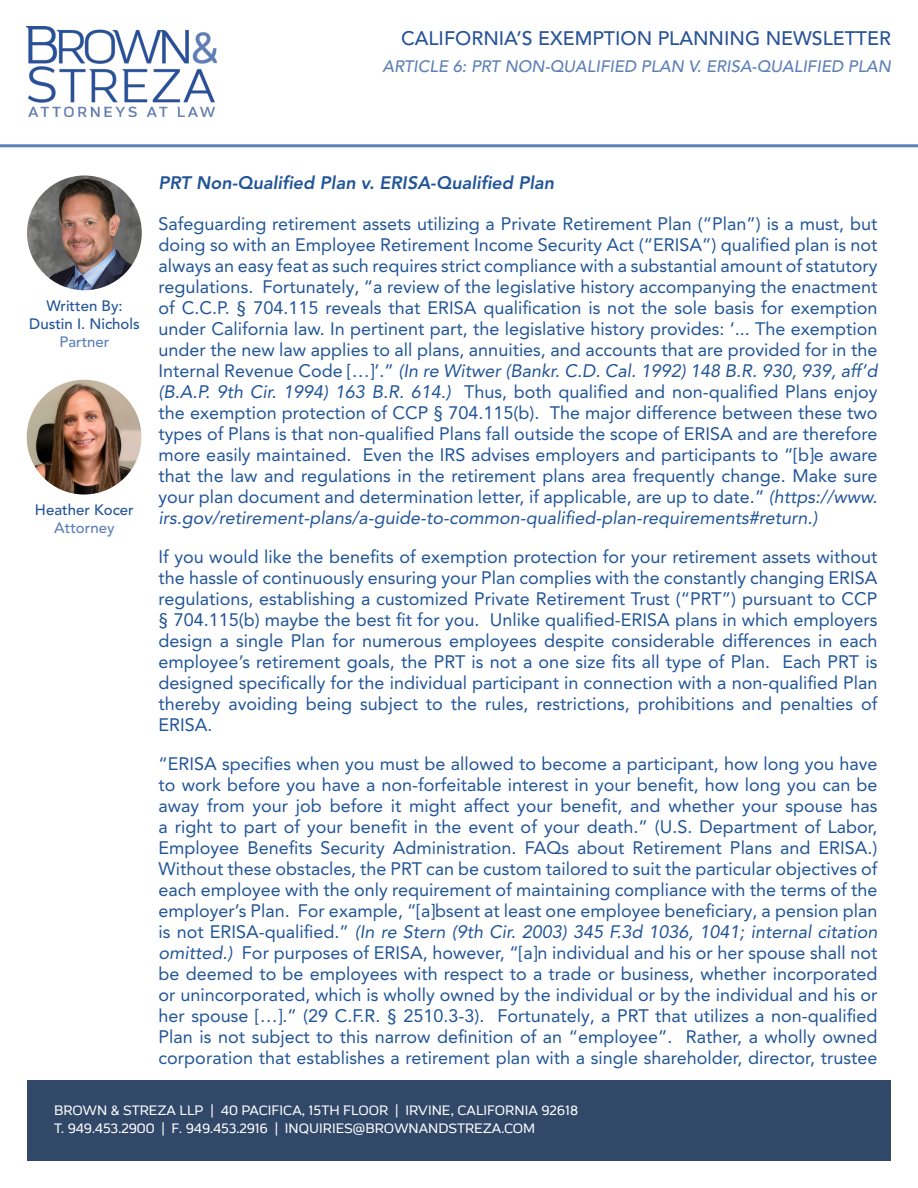
<style>
.page{position:relative;width:918px;height:1188px;background:#fff}
.page>*{position:absolute;margin:0;border:0;box-sizing:border-box;transform-origin:0 0}
.t1{font:500 19.5px "Avenir LT Pro";color:#285397}
.t2{font:18px/21px "Avenir LT Pro";color:#215598;text-align:justify}
.t3{font:italic 800 18px "Avenir LT Pro";color:#215598}
.t4{font:italic 500 16.5px "Avenir LT Pro";color:#5d80b8}
.t5{font:500 15px "Avenir LT Pro";color:#225498}
.t6{font:500 15px "Avenir LT Pro";color:#5d80b9}
.t7{font:500 13.5px "MAINLUX";color:#fff}
.s1{font-style:italic}
</style>
<div class="page">
<img style="left:27px;top:176px;width:115px;height:114px;border-radius:57px">
<div style="left:27px;top:1080px;width:864px;height:81px;background:#314869"></div>
<img style="left:27px;top:27px;width:190px;height:90px">
<hr style="left:0;top:144px;width:918px;height:3px;background:#5d80b8">
<img style="left:27px;top:380px;width:114px;height:115px;border-radius:57px">
<p class="t1" style="left:401px;top:27px;width:491px">CALIFORNIA’S EXEMPTION PLANNING NEWSLETTER</p>
<p class="t4" style="left:382px;top:57px;width:510px">ARTICLE 6: PRT NON-QUALIFIED PLAN V. ERISA-QUALIFIED PLAN</p>
<p class="t3" style="left:159px;top:172px;width:397px">PRT Non-Qualified Plan v. ERISA-Qualified Plan</p>
<p class="t2" style="left:159px;top:213px;width:720px">Safeguarding retirement assets utilizing a Private Retirement Plan (“Plan”) is a must, but doing so with an Employee Retirement Income Security Act (“ERISA”) qualified plan is not always an easy feat as such requires strict compliance with a substantial amount of statutory regulations. Fortunately, “a review of the legislative history accompanying the enactment of C.C.P. § 704.115 reveals that ERISA qualification is not the sole basis for exemption under California law. In pertinent part, the legislative history provides: ‘... The exemption under the new law applies to all plans, annuities, and accounts that are provided for in the Internal Revenue Code […]’.” <span class="s1">(In re Witwer (Bankr. C.D. Cal. 1992) 148 B.R. 930, 939, aff’d (B.A.P. 9th Cir. 1994) 163 B.R. 614.)</span> Thus, both qualified and non-qualified Plans enjoy the exemption protection of CCP § 704.115(b). The major difference between these two types of Plans is that non-qualified Plans fall outside the scope of ERISA and are therefore more easily maintained. Even the IRS advises employers and participants to “[b]e aware that the law and regulations in the retirement plans area frequently change. Make sure your plan document and determination letter, if applicable, are up to date.” <span class="s1">(https://www. irs.gov/retirement-plans/a-guide-to-common-qualified-plan-requirements#return.)</span></p>
<p class="t2" style="left:159px;top:546px;width:720px">If you would like the benefits of exemption protection for your retirement assets without the hassle of continuously ensuring your Plan complies with the constantly changing ERISA regulations, establishing a customized Private Retirement Trust (“PRT”) pursuant to CCP § 704.115(b) maybe the best fit for you. Unlike qualified-ERISA plans in which employers design a single Plan for numerous employees despite considerable differences in each employee’s retirement goals, the PRT is not a one size fits all type of Plan. Each PRT is designed specifically for the individual participant in connection with a non-qualified Plan thereby avoiding being subject to the rules, restrictions, prohibitions and penalties of ERISA.</p>
<p class="t2" style="left:159px;top:753px;width:720px">“ERISA specifies when you must be allowed to become a participant, how long you have to work before you have a non-forfeitable interest in your benefit, how long you can be away from your job before it might affect your benefit, and whether your spouse has a right to part of your benefit in the event of your death.” (U.S. Department of Labor, Employee Benefits Security Administration. FAQs about Retirement Plans and ERISA.)<br>Without these obstacles, the PRT can be custom tailored to suit the particular objectives of each employee with the only requirement of maintaining compliance with the terms of the employer’s Plan. For example, “[a]bsent at least one employee beneficiary, a pension plan is not ERISA-qualified.” <span class="s1">(In re Stern (9th Cir. 2003) 345 F.3d 1036, 1041; internal citation omitted.)</span> For purposes of ERISA, however, “[a]n individual and his or her spouse shall not be deemed to be employees with respect to a trade or business, whether incorporated or unincorporated, which is wholly owned by the individual or by the individual and his or her spouse […].” (29 C.F.R. § 2510.3-3). Fortunately, a PRT that utilizes a non-qualified Plan is not subject to this narrow definition of an “employee”. Rather, a wholly owned corporation that establishes a retirement plan with a single shareholder, director, trustee</p>
<p class="t7" style="left:54px;top:1103px;width:526px">BROWN &amp; STREZA LLP | 40 PACIFICA, 15TH FLOOR | IRVINE, CALIFORNIA 92618</p>
<p class="t7" style="left:54px;top:1121px;width:483px">T. 949.453.2900 | F. 949.453.2916 | INQUIRIES@BROWNANDSTREZA.COM</p>
<p class="t5" style="left:46px;top:297px;width:78px">Written By:</p>
<p class="t5" style="left:29px;top:315px;width:112px">Dustin I. Nichols</p>
<p class="t6" style="left:60px;top:333px;width:52px">Partner</p>
<p class="t5" style="left:35px;top:501px;width:100px">Heather Kocer</p>
<p class="t6" style="left:54px;top:519px;width:62px">Attorney</p>
</div>
